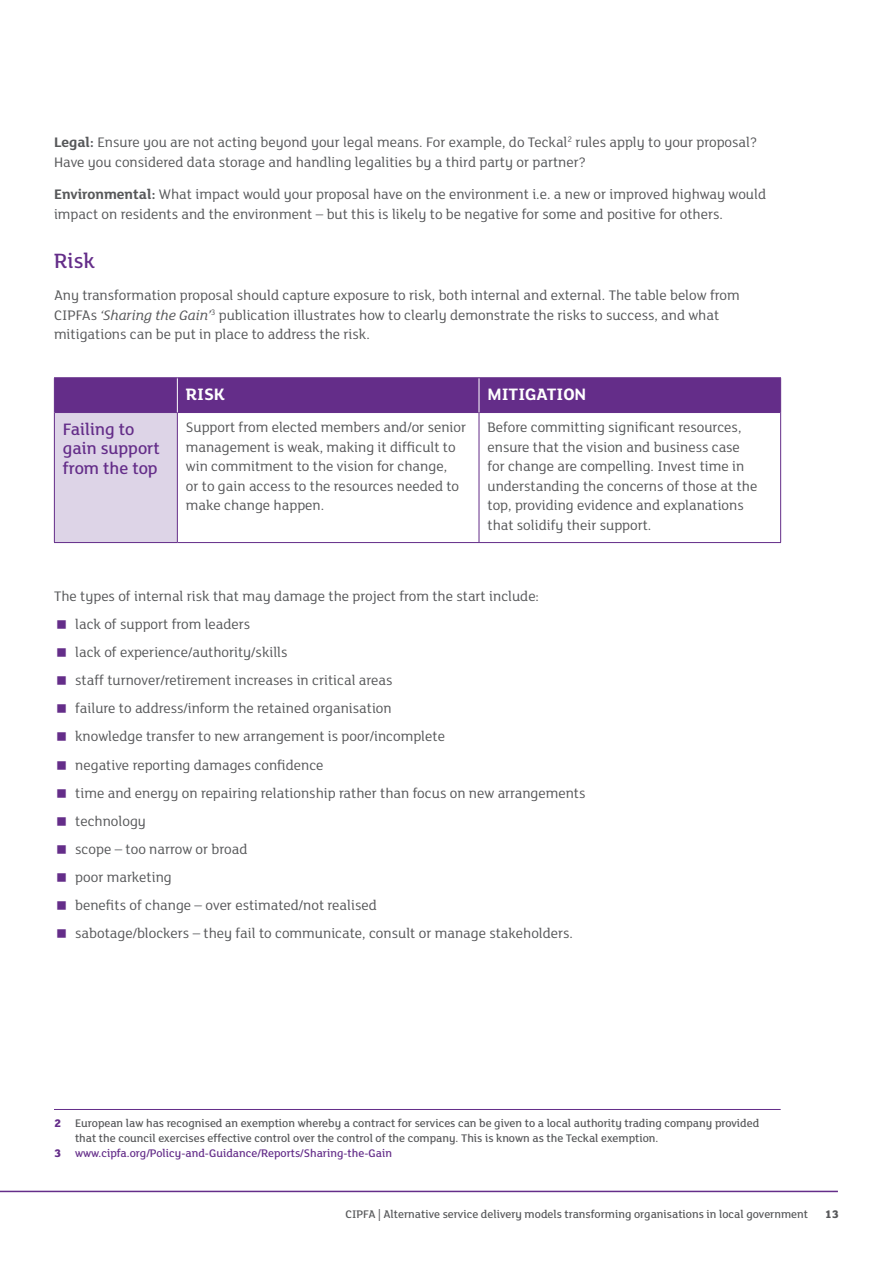
<style>
.page{position:relative;width:893px;height:1263px;background:#fff}
.page>*{position:absolute;margin:0;border:0;box-sizing:border-box;transform-origin:0 0}
.Bold_section{font:500 22.5px "FS Lola";color:#642d89}
.t1{font:500 18px/19.5px "FS Lola";color:#642d89}
.t2{font:700 18px "FS Lola";color:#fff}
.t3{font:15px/19.5px "FS Lola";color:#57585a}
.Footnote{font:500 12px/15px "FS Lola";color:#57585a}
.Footnote_2{font:500 12px "FS Lola";color:#642d89}
.t4{font:800 12px "FS Lola";color:#57585a}
.s1{font-weight:700}
.s2{font-style:italic}
.s3{font-weight:800;color:#642d89}
.s4{font-weight:800}
</style>
<div class="page">
<hr style="left:0;top:1191px;width:838px;height:1px;background:#642d89">
<div style="left:55px;top:378px;width:725px;height:34px;background:#642d89"></div>
<div style="left:54px;top:412px;width:123px;height:130px;background:#ddd4e7"></div>
<hr style="left:55px;top:412px;width:122px;height:1px;background:#642d89">
<hr style="left:177px;top:412px;width:302px;height:1px;background:#642d89">
<hr style="left:177px;top:413px;width:1px;height:129px;background:#642d89">
<hr style="left:479px;top:412px;width:301px;height:1px;background:#642d89">
<hr style="left:479px;top:413px;width:1px;height:129px;background:#642d89">
<hr style="left:177px;top:378px;width:1px;height:34px;background:#fff">
<hr style="left:479px;top:378px;width:1px;height:34px;background:#fff">
<hr style="left:54px;top:377px;width:123px;height:1px;background:#642d89">
<hr style="left:54px;top:378px;width:1px;height:34px;background:#642d89">
<hr style="left:177px;top:377px;width:302px;height:1px;background:#642d89">
<hr style="left:479px;top:377px;width:302px;height:1px;background:#642d89">
<hr style="left:780px;top:378px;width:1px;height:34px;background:#642d89">
<hr style="left:54px;top:412px;width:1px;height:130px;background:#642d89">
<hr style="left:780px;top:412px;width:1px;height:130px;background:#642d89">
<hr style="left:54px;top:542px;width:123px;height:1px;background:#642d89">
<hr style="left:177px;top:542px;width:302px;height:1px;background:#642d89">
<hr style="left:479px;top:542px;width:302px;height:1px;background:#642d89">
<hr style="left:54px;top:1109px;width:727px;height:1px;background:#642d89">
<p class="t3" style="left:54px;top:132px;width:705px"><span class="s1">Legal:</span> Ensure you are not acting beyond your legal means. For example, do Teckal<sup>2</sup> rules apply to your proposal?<br>Have you considered data storage and handling legalities by a third party or partner?</p>
<p class="t3" style="left:54px;top:184px;width:714px"><span class="s1">Environmental:</span> What impact would your proposal have on the environment i.e. a new or improved highway would impact on residents and the environment – but this is likely to be negative for some and positive for others.</p>
<p class="Bold_section" style="left:54px;top:246px;width:42px">Risk</p>
<p class="t3" style="left:54px;top:285px;width:687px">Any transformation proposal should capture exposure to risk, both internal and external. The table below from<br>CIPFAs <span class="s2">‘Sharing the Gain’</span><sup>3</sup> publication illustrates how to clearly demonstrate the risks to success, and what mitigations can be put in place to address the risk.</p>
<p class="t2" style="left:186px;top:381px;width:41px">RISK</p>
<p class="t2" style="left:487px;top:381px;width:100px">MITIGATION</p>
<p class="t1" style="left:63px;top:418px;width:98px">Failing to gain support from the top</p>
<p class="t3" style="left:186px;top:417px;width:282px">Support from elected members and/or senior management is weak, making it difficult to win commitment to the vision for change,<br>or to gain access to the resources needed to make change happen.</p>
<p class="t3" style="left:487px;top:417px;width:271px">Before committing significant resources, ensure that the vision and business case for change are compelling. Invest time in understanding the concerns of those at the top, providing evidence and explanations that solidify their support.</p>
<p class="t3" style="left:54px;top:586px;width:487px">The types of internal risk that may damage the project from the start include:</p>
<p class="t3" style="left:75px;top:614px;width:177px">lack of support from leaders</p>
<p class="t3" style="left:75px;top:642px;width:214px">lack of experience/authority/skills</p>
<p class="t3" style="left:75px;top:670px;width:319px">staff turnover/retirement increases in critical areas</p>
<p class="t3" style="left:75px;top:698px;width:318px">failure to address/inform the retained organisation</p>
<p class="t3" style="left:75px;top:726px;width:371px">knowledge transfer to new arrangement is poor/incomplete</p>
<p class="t3" style="left:75px;top:754px;width:250px">negative reporting damages confidence</p>
<p class="t3" style="left:75px;top:782px;width:512px">time and energy on repairing relationship rather than focus on new arrangements</p>
<p class="t3" style="left:75px;top:810px;width:72px">technology</p>
<p class="t3" style="left:75px;top:838px;width:174px">scope – too narrow or broad</p>
<p class="t3" style="left:75px;top:866px;width:98px">poor marketing</p>
<p class="t3" style="left:75px;top:894px;width:303px">benefits of change – over estimated/not realised</p>
<p class="t3" style="left:75px;top:922px;width:499px">sabotage/blockers – they fail to communicate, consult or manage stakeholders.</p>
<p class="Footnote" style="left:75px;top:1115px;width:686px;text-indent:-21px"><span class="s3">2</span> European law has recognised an exemption whereby a contract for services can be given to a local authority trading company provided that the council exercises effective control over the control of the company. This is known as the Teckal exemption.</p>
<p class="Footnote_2" style="left:54px;top:1145px;width:340px"><span class="s4">3</span> www.cipfa.org/Policy-and-Guidance/Reports/Sharing-the-Gain</p>
<p class="Footnote" style="left:346px;top:1206px;width:464px">CIPFA | Alternative service delivery models transforming organisations in local government</p>
<p class="t4" style="left:825px;top:1206px;width:16px">13</p>
</div>
